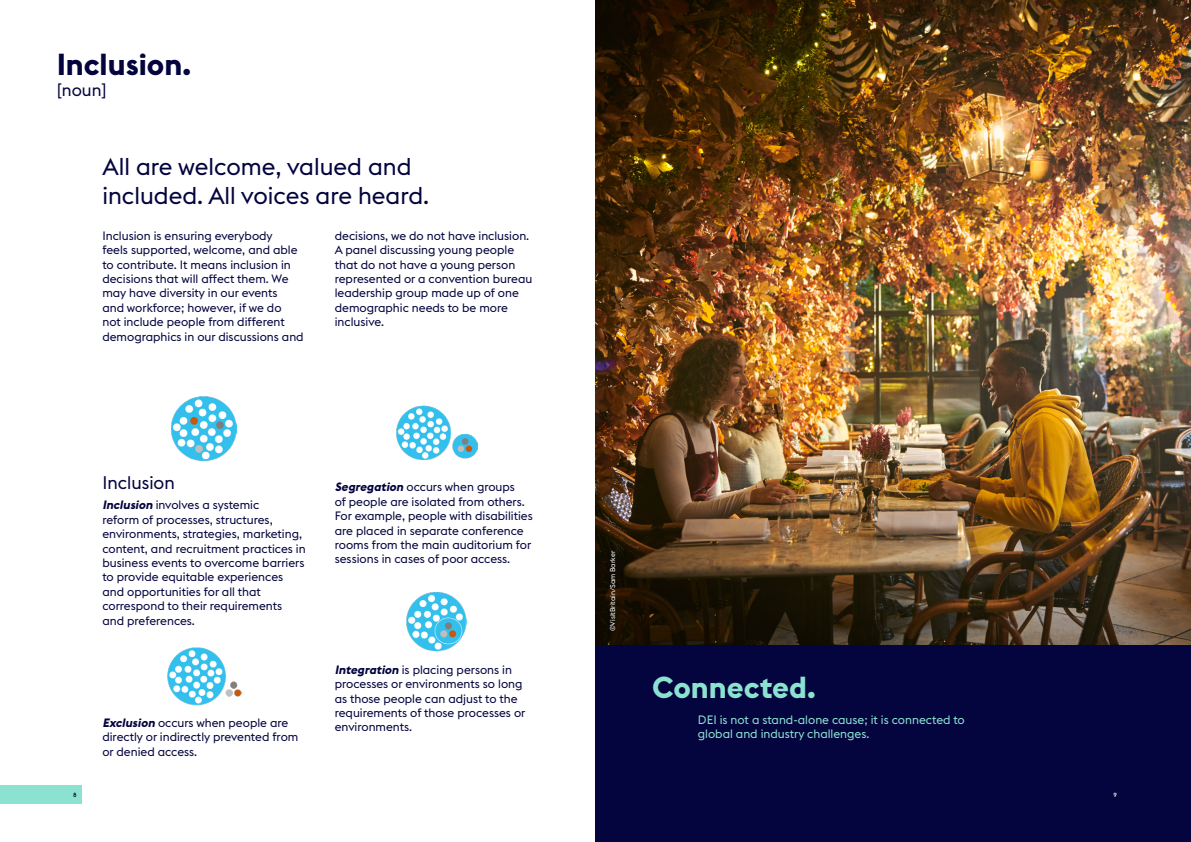
<style>
.page{position:relative;width:1191px;height:842px;background:#fff}
.page>*{position:absolute;margin:0;border:0;box-sizing:border-box;transform-origin:0 0}
.t1{font:700 30px "Euclid Flex B";color:#04043f}
.t2{font:700 30px "Euclid Flex B";color:#8ce2d0}
.t3{font:24px/28.8px "Euclid Flex B";color:#04043f}
.t4{font:18px "Euclid Flex B";color:#04043f}
.t5{font:17px "Euclid Flex B";color:#04043f}
.t6{font:12px/14.4px "Euclid Flex B";color:#04043f}
.t7{font:12px/14.4px "Euclid Flex B";color:#8ce2d0}
.t8{font:7px "Euclid Flex B";color:#fff}
.t9{font:500 6px "Euclid Flex B";color:#000}
.t10{font:500 6px "Euclid Flex B";color:#fff}
.s1{font-weight:700;font-style:italic}
</style>
<div class="page">
<img style="left:595px;top:0;width:596px;height:645px">
<div style="left:595px;top:645px;width:596px;height:197px;background:#04043f"></div>
<img style="left:172px;top:396px;width:65px;height:66px">
<img style="left:396px;top:405px;width:81px;height:54px">
<img style="left:168px;top:648px;width:73px;height:57px">
<img style="left:407px;top:592px;width:60px;height:58px">
<div style="left:0;top:785px;width:82px;height:19px;background:#8ce2d0"></div>
<h1 class="t1" style="left:57px;top:48px;width:136px">Inclusion.</h1>
<h3 class="t5" style="left:57px;top:80px;width:52px">[noun]</h3>
<h2 class="t3" style="left:102px;top:153px;width:328px">All are welcome, valued and included. All voices are heard.</h2>
<p class="t6" style="left:102px;top:229px;width:203px">Inclusion is ensuring everybody<br>feels supported, welcome, and able to contribute. It means inclusion in decisions that will affect them. We may have diversity in our events<br>and workforce; however, if we do<br>not include people from different demographics in our discussions and</p>
<p class="t6" style="left:335px;top:229px;width:199px">decisions, we do not have inclusion.<br>A panel discussing young people that do not have a young person represented or a convention bureau leadership group made up of one demographic needs to be more inclusive.</p>
<h3 class="t4" style="left:102px;top:472px;width:74px">Inclusion</h3>
<p class="t6" style="left:102px;top:498px;width:205px"><span class="s1">Inclusion</span>involves a systemic<br>reform of processes, structures, environments, strategies, marketing, content, and recruitment practices in business events to overcome barriers to provide equitable experiences and opportunities for all that correspond to their requirements and preferences.</p>
<p class="t6" style="left:102px;top:715px;width:197px"><span class="s1">Exclusion</span>occurs when people are directly or indirectly prevented from or denied access.</p>
<p class="t6" style="left:335px;top:480px;width:199px"><span class="s1">Segregation</span>occurs when groups<br>of people are isolated from others.<br>For example, people with disabilities are placed in separate conference rooms from the main auditorium for sessions in cases of poor access.</p>
<p class="t6" style="left:335px;top:662px;width:192px"><span class="s1">Integration</span>is placing persons in processes or environments so long as those people can adjust to the requirements of those processes or environments.</p>
<p class="t8" style="left:609px;top:631px;width:82px;rotate:-90deg">©VisitBritain/Sam Barker</p>
<h1 class="t2" style="left:652px;top:670px;width:165px">Connected.</h1>
<p class="t7" style="left:698px;top:713px;width:268px">DEI is not a stand-alone cause; it is connected to global and industry challenges.</p>
<p class="t9" style="left:73px;top:791px;width:5px">8</p>
<p class="t10" style="left:1113px;top:791px;width:5px">9</p>
</div>
